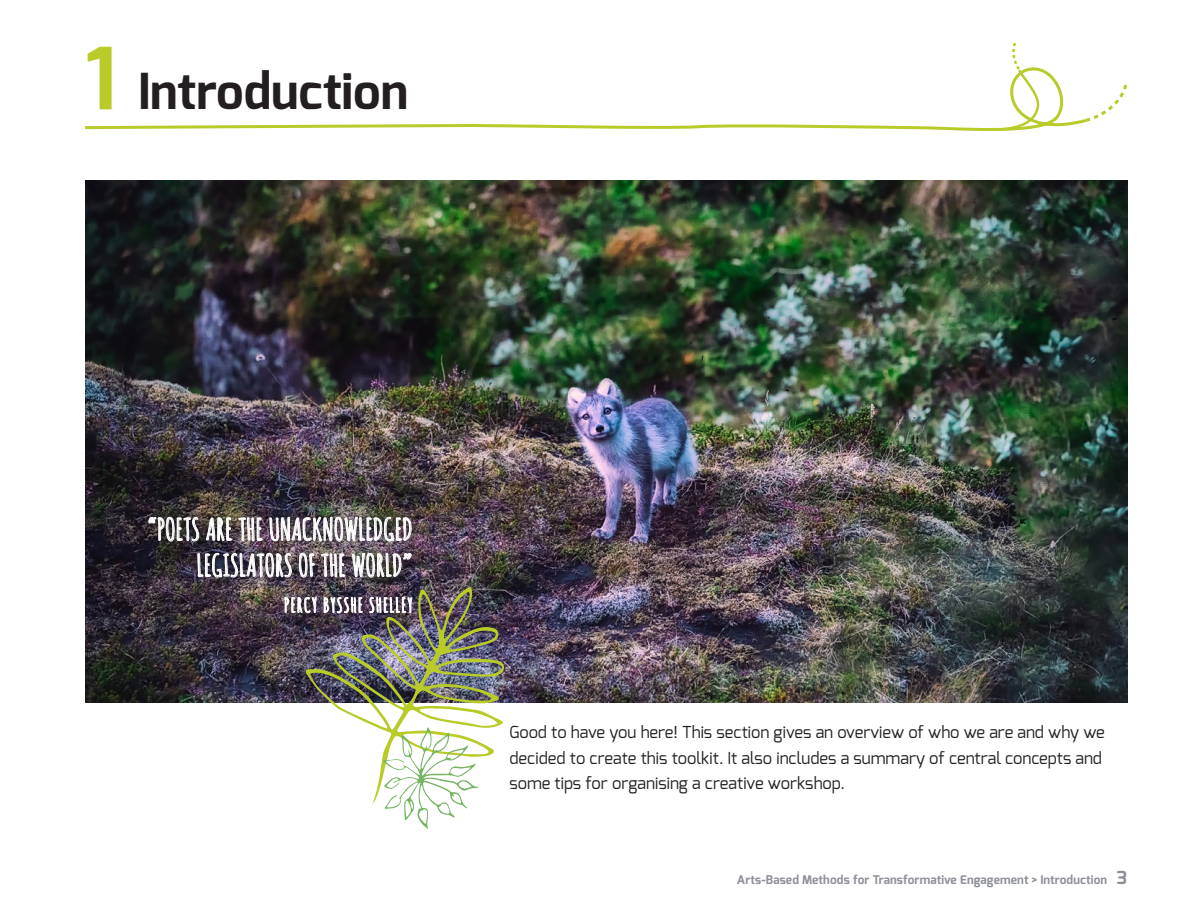
<style>
.page{position:relative;width:1191px;height:919px;background:#fff}
.page>*{position:absolute;margin:0;border:0;box-sizing:border-box;transform-origin:0 0}
.sectiekop_groot_cijf{font:700 49.5px "Exo";color:#231f20}
.tip_or_quote{font:700 29.55px/36px "Amatic SC";color:#fff;text-align:right}
.quotegever{font:700 19.5px "Amatic SC";letter-spacing:.06em;color:#fff}
.intro_algemeen{font:16.5px/25.5px "Exo";color:#231f20}
.sectiekop_groot_cijf-2{font:700 12px "Exo";letter-spacing:.01em;color:#8f9199}
.s1{font-size:85.5px;color:#b9cb28}
.s2{font-size:18px}
</style>
<div class="page">
<img style="left:85px;top:180px;width:1042px;height:522px">
<div style="left:140px;top:508px;width:281px;height:114px;background:#231f20;opacity:.92"></div>
<img style="left:149px;top:507px;width:262px;height:70px">
<img style="left:284px;top:586px;width:221px;height:242px">
<svg style="left:85px;top:69px;width:997px;height:62px"></svg>
<svg style="left:1082px;top:84px;width:46px;height:39px"></svg>
<svg style="left:987px;top:43px;width:56px;height:88px"></svg>
<p class="sectiekop_groot_cijf" style="left:85px;top:60px;width:324px"><span class="s1">1</span> Introduction</p>
<p class="tip_or_quote" style="left:147px;top:510px;width:267px">“POETS ARE THE UNACKNOWLEDGED<br>LEGISLATORS OF THE WORLD”</p>
<p class="quotegever" style="left:284px;top:591px;width:130px">PERCY BYSSHE SHELLEY</p>
<p class="intro_algemeen" style="left:509px;top:719px;width:597px">Good to have you here! This section gives an overview of who we are and why we decided to create this toolkit. It also includes a summary of central concepts and some tips for organising a creative workshop.</p>
<p class="sectiekop_groot_cijf-2" style="left:737px;top:871px;width:392px">Arts-Based Methods for Transformative Engagement &gt; Introduction <span class="s2">3</span></p>
</div>
